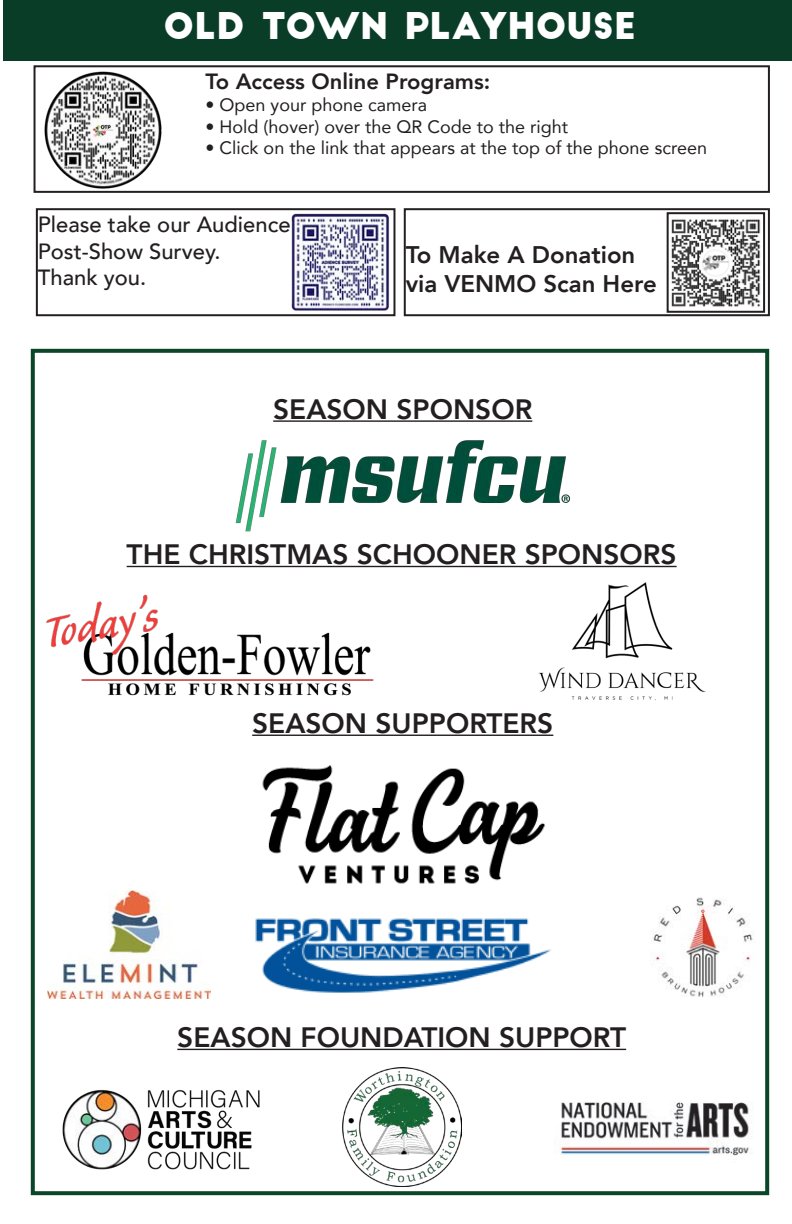
<style>
.page{position:relative;width:792px;height:1224px;background:#fff}
.page>*{position:absolute;margin:0;border:0;box-sizing:border-box;transform-origin:0 0}
.t1{font:36px "Big John";color:#fff}
.t2{font:800 28px "Avenir";color:#231f20}
.t3{font:800 24px "Avenir";color:#231f20}
.t4{font:500 22px "Avenir";color:#231f20}
.t5{font:800 22px "Avenir";color:#231f20}
.t6{font:18px "Avenir";color:#231f20}
</style>
<div class="page">
<div style="left:4px;top:0;width:788px;height:60px;background:#0a3d28"></div>
<div style="left:31px;top:349px;width:738px;height:846px;border:4px solid #0b4629"></div>
<div style="left:34px;top:65px;width:736px;height:128px;border:2px solid #231f20"></div>
<img style="left:42px;top:71px;width:121px;height:120px">
<div style="left:404px;top:208px;width:366px;height:108px;border:2px solid #231f20"></div>
<img style="left:671px;top:219px;width:90px;height:88px">
<div style="left:667px;top:212px;width:98px;height:101px;border:2px solid #231f20"></div>
<div style="left:36px;top:208px;width:359px;height:108px;border:2px solid #231f20"></div>
<img style="left:288px;top:214px;width:103px;height:101px">
<hr style="left:273px;top:420px;width:259px;height:2px;background:#231f20">
<img style="left:62px;top:1090px;width:198px;height:80px">
<img style="left:342px;top:1067px;width:120px;height:120px">
<img style="left:560px;top:1101px;width:192px;height:55px">
<hr style="left:177px;top:1049px;width:449px;height:1px;background:#231f20">
<img style="left:255px;top:918px;width:296px;height:75px">
<hr style="left:252px;top:735px;width:301px;height:1px;background:#231f20">
<img style="left:47px;top:890px;width:163px;height:108px">
<img style="left:651px;top:897px;width:102px;height:101px">
<img style="left:262px;top:765px;width:284px;height:119px">
<img style="left:235px;top:440px;width:335px;height:92px">
<hr style="left:127px;top:566px;width:550px;height:1px;background:#231f20">
<img style="left:46px;top:594px;width:328px;height:102px">
<img style="left:529px;top:565px;width:177px;height:171px">
<p class="t1" style="left:163px;top:10px;width:474px">OLD TOWN PLAYHOUSE</p>
<p class="t5" style="left:206px;top:65px;width:286px">To Access Online Programs:</p>
<p class="t6" style="left:206px;top:90px;width:223px">• Open your phone camera</p>
<p class="t6" style="left:206px;top:112px;width:364px">• Hold (hover) over the QR Code to the right</p>
<p class="t6" style="left:206px;top:133px;width:503px">• Click on the link that appears at the top of the phone screen</p>
<p class="t4" style="left:38px;top:206px;width:254px">Please take our Audience</p>
<p class="t4" style="left:38px;top:232px;width:184px">Post-Show Survey.</p>
<p class="t4" style="left:38px;top:258px;width:110px">Thank you.</p>
<p class="t3" style="left:406px;top:236px;width:231px">To Make A Donation</p>
<p class="t3" style="left:406px;top:265px;width:253px">via VENMO Scan Here</p>
<p class="t2" style="left:273px;top:387px;width:261px">SEASON SPONSOR</p>
<p class="t2" style="left:127px;top:533px;width:551px">THE CHRISTMAS SCHOONER SPONSORS</p>
<p class="t2" style="left:252px;top:702px;width:303px">SEASON SUPPORTERS</p>
<p class="t2" style="left:177px;top:1016px;width:450px">SEASON FOUNDATION SUPPORT</p>
</div>
